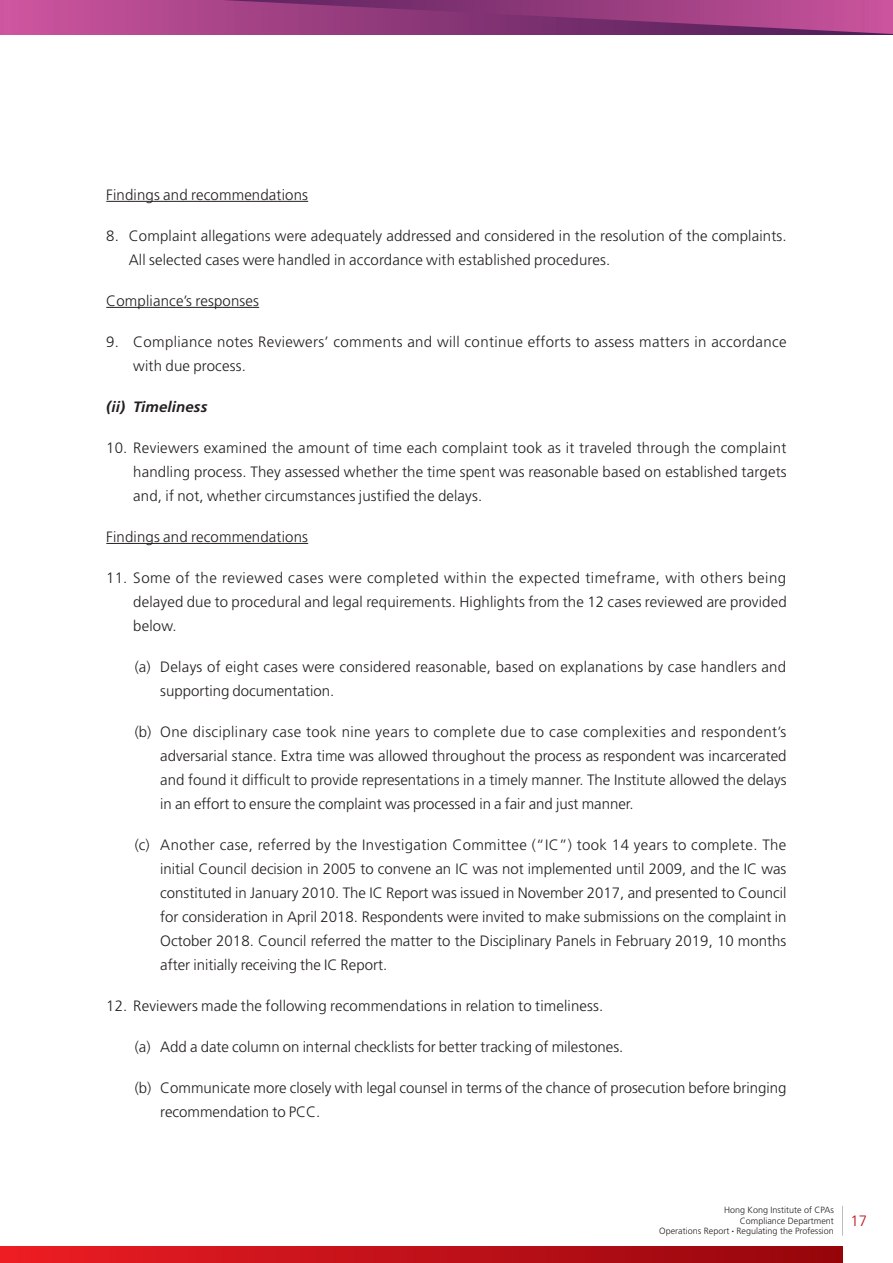
<style>
.page{position:relative;width:893px;height:1263px;background:#fff}
.page>*{position:absolute;margin:0;border:0;box-sizing:border-box;transform-origin:0 0}
.t1{font:300 15px/24px "Frutiger";letter-spacing:.01em;color:#231f20}
.t2{font:italic 700 15px "Frutiger";letter-spacing:.01em;color:#231f20}
.t3{font:300 15px "Frutiger";color:#be1119}
.t4{font:300 9px/10.5px "Frutiger";color:#231f20;text-align:right}
</style>
<div class="page">
<div style="left:0;top:0;width:893px;height:34px;background:#ab468a"></div>
<svg style="left:225px;top:0;width:668px;height:34px"></svg>
<svg style="left:0;top:0;width:193px;height:35px"></svg>
<div style="left:0;top:1246px;width:842px;height:17px;background:linear-gradient(to right,#ec1d25,#94050c)"></div>
<svg style="left:842px;top:1206px;width:1px;height:29px"></svg>
<hr style="left:106px;top:201px;width:202px;height:1px;background:#231f20">
<hr style="left:106px;top:307px;width:153px;height:1px;background:#231f20">
<hr style="left:106px;top:543px;width:202px;height:1px;background:#231f20">
<p class="t1" style="left:106px;top:183px;width:203px">Findings and recommendations</p>
<p class="t1" style="left:129px;top:224px;width:659px;text-indent:-22px">8. Complaint allegations were adequately addressed and considered in the resolution of the complaints.<br>All selected cases were handled in accordance with established procedures.</p>
<p class="t1" style="left:106px;top:289px;width:154px">Compliance’s responses</p>
<p class="t1" style="left:133px;top:330px;width:655px;text-indent:-27px">9. Compliance notes Reviewers’ comments and will continue efforts to assess matters in accordance with due process.</p>
<p class="t2" style="left:106px;top:398px;width:103px">(ii) Timeliness</p>
<p class="t1" style="left:133px;top:436px;width:655px;text-align:justify;text-indent:-27px">10. Reviewers examined the amount of time each complaint took as it traveled through the complaint handling process. They assessed whether the time spent was reasonable based on established targets and, if not, whether circumstances justified the delays.</p>
<p class="t1" style="left:106px;top:525px;width:203px">Findings and recommendations</p>
<p class="t1" style="left:133px;top:566px;width:655px;text-align:justify;text-indent:-27px">11. Some of the reviewed cases were completed within the expected timeframe, with others being delayed due to procedural and legal requirements. Highlights from the 12 cases reviewed are provided below.</p>
<p class="t1" style="left:160px;top:655px;width:627px;text-indent:-26px">(a) Delays of eight cases were considered reasonable, based on explanations by case handlers and supporting documentation.</p>
<p class="t1" style="left:160px;top:720px;width:628px;text-align:justify;text-indent:-26px">(b) One disciplinary case took nine years to complete due to case complexities and respondent’s adversarial stance. Extra time was allowed throughout the process as respondent was incarcerated and found it difficult to provide representations in a timely manner. The Institute allowed the delays in an effort to ensure the complaint was processed in a fair and just manner.</p>
<p class="t1" style="left:160px;top:833px;width:628px;text-align:justify;text-indent:-26px">(c) Another case, referred by the Investigation Committee (“IC”) took 14 years to complete. The initial Council decision in 2005 to convene an IC was not implemented until 2009, and the IC was constituted in January 2010. The IC Report was issued in November 2017, and presented to Council for consideration in April 2018. Respondents were invited to make submissions on the complaint in October 2018. Council referred the matter to the Disciplinary Panels in February 2019, 10 months after initially receiving the IC Report.</p>
<p class="t1" style="left:106px;top:994px;width:499px">12. Reviewers made the following recommendations in relation to timeliness.</p>
<p class="t1" style="left:135px;top:1035px;width:490px">(a) Add a date column on internal checklists for better tracking of milestones.</p>
<p class="t1" style="left:160px;top:1076px;width:628px;text-indent:-26px">(b) Communicate more closely with legal counsel in terms of the chance of prosecution before bringing recommendation to PCC.</p>
<p class="t4" style="left:659px;top:1205px;width:176px">Hong Kong Institute of CPAs<br>Compliance Department<br>Operations Report <sup>•</sup> Regulating the Profession</p>
<p class="t3" style="left:850px;top:1212px;width:18px">17</p>
</div>
